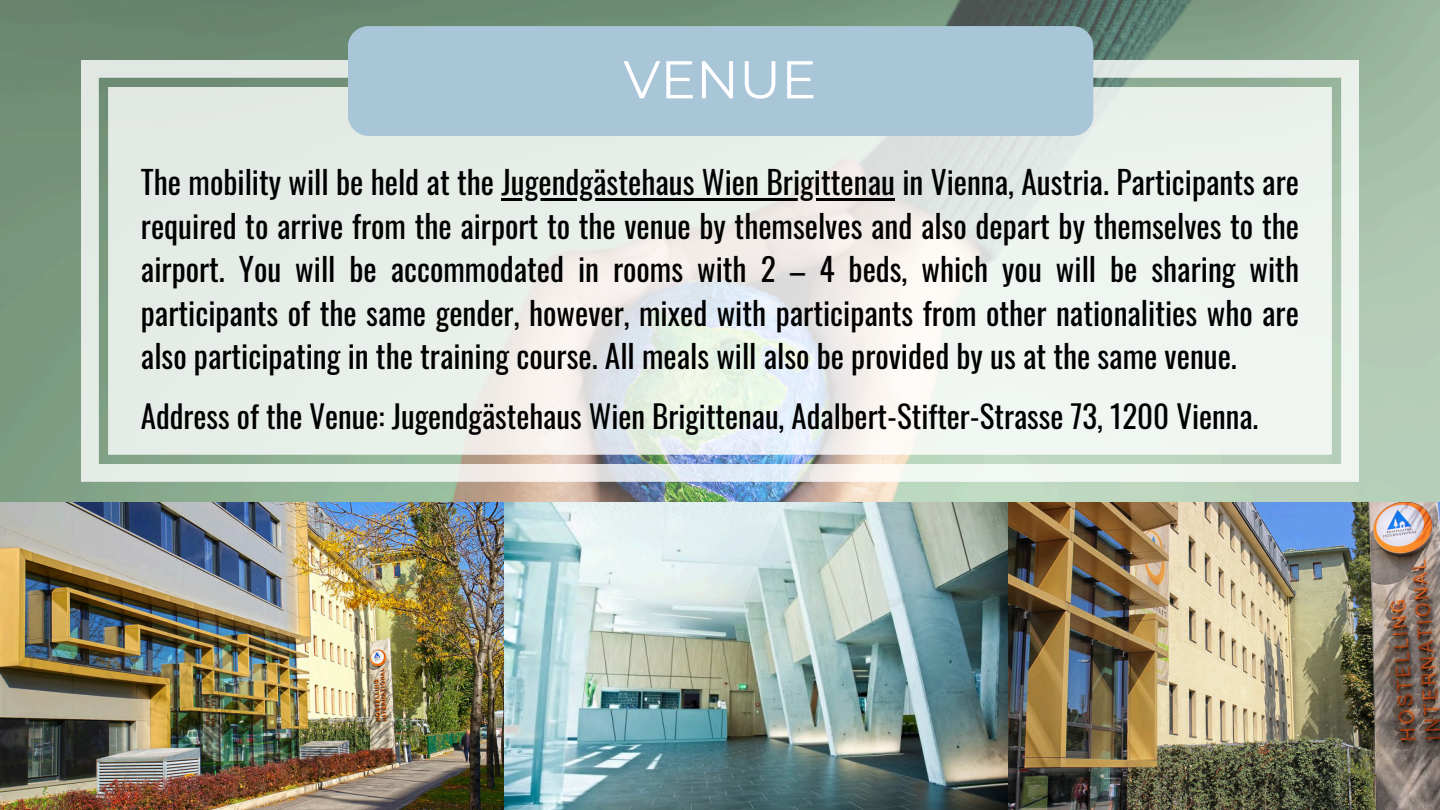
<style>
.page{position:relative;width:1440px;height:810px;background:#fff}
.page>*{position:absolute;margin:0;border:0;box-sizing:border-box;transform-origin:0 0}
.t1{font:53.1px "Montserrat";color:#fff}
.t2{font:31.5px/43.5px "Oswald";color:#000;text-align:justify}
.t3{font:31px "Oswald";color:#000}
</style>
<div class="page">
<img style="left:0;top:0;width:1440px;height:502px">
<svg style="left:81px;top:60px;width:1278px;height:422px;fill:#e9eeea"></svg>
<div style="left:348px;top:26px;width:745px;height:110px;background:#a9c6d8;border-radius:21px"></div>
<img style="left:0;top:502px;width:1440px;height:308px">
<hr style="left:501px;top:198px;width:394px;height:3px;background:#000">
<p class="t1" style="left:623px;top:47px;width:195px">VENUE</p>
<p class="t2" style="left:141px;top:159px;width:1160px">The mobility will be held at the Jugendgästehaus Wien Brigittenau in Vienna, Austria. Participants are</p>
<p class="t2" style="left:141px;top:203px;width:1160px">required to arrive from the airport to the venue by themselves and also depart by themselves to the airport. You will be accommodated in rooms with 2 – 4 beds, which you will be sharing with participants of the same gender, however, mixed with participants from other nationalities who are also participating in the training course. All meals will also be provided by us at the same venue.</p>
<p class="t3" style="left:141px;top:392px;width:1119px">Address of the Venue: Jugendgästehaus Wien Brigittenau, Adalbert-Stifter-Strasse 73, 1200 Vienna.</p>
</div>
